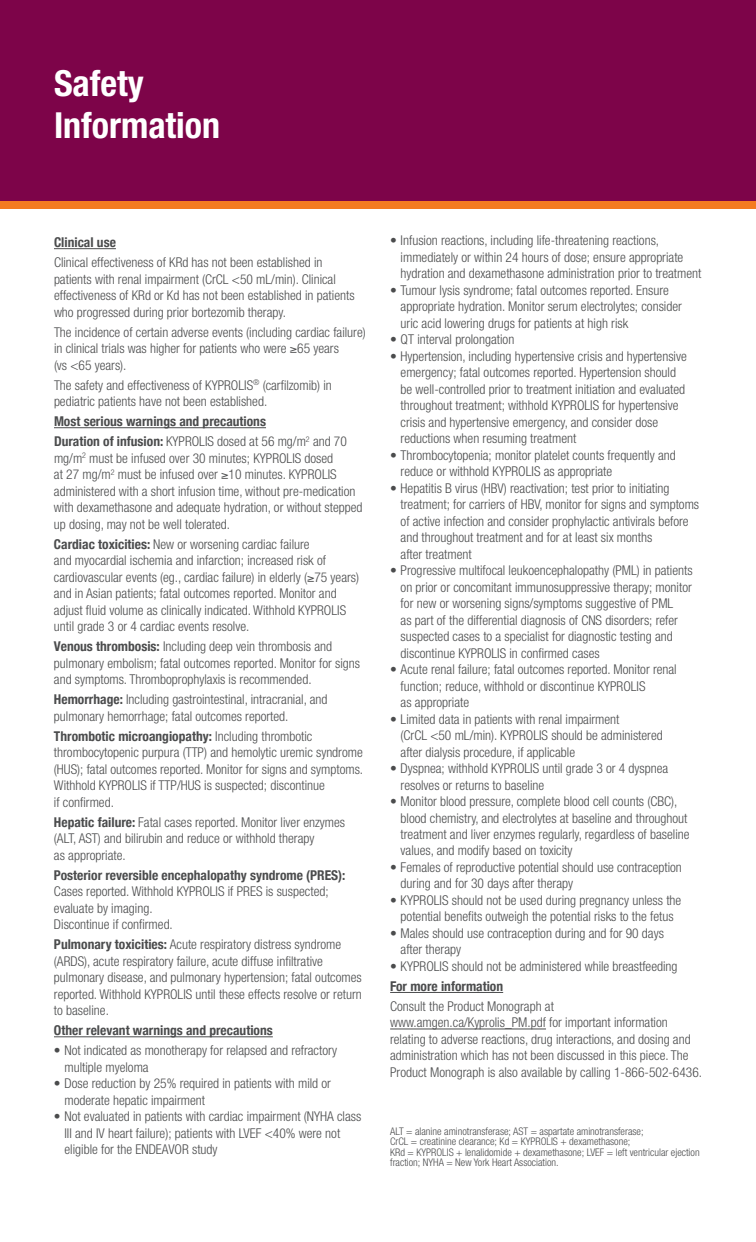
<style>
.page{position:relative;width:756px;height:1242px;background:#fff}
.page>*{position:absolute;margin:0;border:0;box-sizing:border-box;transform-origin:0 0}
.t1{font:700 condensed 36px/42px "Helvetica Neue";color:#fff}
.t2{font:300 condensed 13.5px/16.5px "Helvetica Neue";color:#4b4c4d}
.t3{font:700 condensed 13.5px/20px "Helvetica Neue";color:#4b4c4d}
.t4{font:300 condensed 10.5px/10.5px "Helvetica Neue";color:#4b4c4d}
.s1{font-weight:300}
.s2{font-weight:700}
.s3{font-stretch:normal}
</style>
<div class="page">
<div style="left:0;top:0;width:756px;height:204px;background:#7d0449"></div>
<hr style="left:54px;top:248px;width:62px;height:1px;background:#4b4c4d">
<hr style="left:54px;top:427px;width:212px;height:1px;background:#4b4c4d">
<hr style="left:54px;top:1036px;width:219px;height:1px;background:#4b4c4d">
<hr style="left:390px;top:992px;width:113px;height:1px;background:#4b4c4d">
<hr style="left:390px;top:1029px;width:156px;height:1px;background:#4b4c4d">
<div style="left:0;top:201px;width:756px;height:8px;background:#f47b21"></div>
<h1 class="t1" style="left:54px;top:61px;width:168px">Safety<br>Information</h1>
<p class="t3" style="left:54px;top:232px;width:63px">Clinical use</p>
<p class="t2" style="left:54px;top:254px;width:302px">Clinical effectiveness of KRd has not been established in patients with renal impairment (CrCL &lt;50 mL/min). Clinical effectiveness of KRd or Kd has not been established in patients who progressed during prior bortezomib therapy.</p>
<p class="t2" style="left:54px;top:324px;width:313px">The incidence of certain adverse events (including cardiac failure) in clinical trials was higher for patients who were ≥65 years<br>(vs &lt;65 years).</p>
<p class="t2" style="left:54px;top:377px;width:279px">The safety and effectiveness of KYPROLIS<sup>®</sup> (carfilzomib) in pediatric patients have not been established.</p>
<p class="t3" style="left:54px;top:411px;width:294px">Most serious warnings and precautions<br>Duration of infusion: <span class="s1">KYPROLIS dosed at 56 mg/m</span><sup>2</sup> <span class="s1">and 70</span></p>
<p class="t2" style="left:54px;top:450px;width:310px">mg/m<sup>2</sup> must be infused over 30 minutes; KYPROLIS dosed<br>at 27 mg/m<sup>2</sup> must be infused over ≥10 minutes. KYPROLIS administered with a short infusion time, without pre-medication with dexamethasone and adequate hydration, or without stepped up dosing, may not be well tolerated.</p>
<p class="t2" style="left:54px;top:536px;width:307px"><span class="s2">Cardiac toxicities:</span> New or worsening cardiac failure<br>and myocardial ischemia and infarction; increased risk of cardiovascular events (eg., cardiac failure) in elderly (≥75 years) and in Asian patients; fatal outcomes reported. Monitor and adjust fluid volume as clinically indicated. Withhold KYPROLIS until grade 3 or 4 cardiac events resolve.</p>
<p class="t2" style="left:54px;top:638px;width:308px"><span class="s2">Venous thrombosis:</span> Including deep vein thrombosis and pulmonary embolism; fatal outcomes reported. Monitor for signs and symptoms. Thromboprophylaxis is recommended.</p>
<p class="t2" style="left:54px;top:691px;width:275px"><span class="s2">Hemorrhage:</span> Including gastrointestinal, intracranial, and pulmonary hemorrhage; fatal outcomes reported.</p>
<p class="t2" style="left:54px;top:728px;width:311px"><span class="s2">Thrombotic microangiopathy:</span> Including thrombotic thrombocytopenic purpura (TTP) and hemolytic uremic syndrome (HUS); fatal outcomes reported. Monitor for signs and symptoms.<br>Withhold KYPROLIS if TTP/HUS is suspected; discontinue<br>if confirmed.</p>
<p class="t2" style="left:54px;top:814px;width:293px"><span class="s2">Hepatic failure:</span> Fatal cases reported. Monitor liver enzymes (ALT, AST) and bilirubin and reduce or withhold therapy<br>as appropriate.</p>
<p class="t3" style="left:54px;top:864px;width:293px">Posterior reversible encephalopathy syndrome (PRES):</p>
<p class="t2" style="left:54px;top:883px;width:276px">Cases reported. Withhold KYPROLIS if PRES is suspected; evaluate by imaging.<br>Discontinue if confirmed.</p>
<p class="t2" style="left:54px;top:936px;width:309px"><span class="s2">Pulmonary toxicities:</span> Acute respiratory distress syndrome (ARDS), acute respiratory failure, acute diffuse infiltrative pulmonary disease, and pulmonary hypertension; fatal outcomes reported. Withhold KYPROLIS until these effects resolve or return to baseline.</p>
<p class="t3" style="left:54px;top:1020px;width:220px">Other relevant warnings and precautions</p>
<p class="t2" style="left:64px;top:1042px;width:274px;text-indent:-11px"><span class="s3">•</span> Not indicated as monotherapy for relapsed and refractory multiple myeloma</p>
<p class="t2" style="left:64px;top:1075px;width:268px;text-indent:-11px"><span class="s3">•</span> Dose reduction by 25% required in patients with mild or moderate hepatic impairment</p>
<p class="t2" style="left:64px;top:1108px;width:298px;text-indent:-11px"><span class="s3">•</span> Not evaluated in patients with cardiac impairment (NYHA class<br>III and IV heart failure); patients with LVEF &lt;40% were not eligible for the ENDEAVOR study</p>
<p class="t2" style="left:401px;top:232px;width:302px;text-indent:-11px"><span class="s3">•</span> Infusion reactions, including life-threatening reactions, immediately or within 24 hours of dose; ensure appropriate hydration and dexamethasone administration prior to treatment</p>
<p class="t2" style="left:401px;top:281px;width:283px;text-indent:-11px"><span class="s3">•</span> Tumour lysis syndrome; fatal outcomes reported. Ensure appropriate hydration. Monitor serum electrolytes; consider uric acid lowering drugs for patients at high risk</p>
<p class="t2" style="left:390px;top:331px;width:126px"><span class="s3">•</span> QT interval prolongation</p>
<p class="t2" style="left:401px;top:347px;width:288px;text-indent:-11px"><span class="s3">•</span> Hypertension, including hypertensive crisis and hypertensive emergency; fatal outcomes reported. Hypertension should be well-controlled prior to treatment initiation and evaluated throughout treatment; withhold KYPROLIS for hypertensive crisis and hypertensive emergency, and consider dose reductions when resuming treatment</p>
<p class="t2" style="left:401px;top:446px;width:277px;text-indent:-11px"><span class="s3">•</span> Thrombocytopenia; monitor platelet counts frequently and reduce or withhold KYPROLIS as appropriate</p>
<p class="t2" style="left:401px;top:479px;width:300px;text-indent:-11px"><span class="s3">•</span> Hepatitis B virus (HBV) reactivation; test prior to initiating treatment; for carriers of HBV, monitor for signs and symptoms of active infection and consider prophylactic antivirals before and throughout treatment and for at least six months<br>after treatment</p>
<p class="t2" style="left:401px;top:562px;width:293px;text-indent:-11px"><span class="s3">•</span> Progressive multifocal leukoencephalopathy (PML) in patients on prior or concomitant immunosuppressive therapy; monitor for new or worsening signs/symptoms suggestive of PML<br>as part of the differential diagnosis of CNS disorders; refer suspected cases to a specialist for diagnostic testing and discontinue KYPROLIS in confirmed cases</p>
<p class="t2" style="left:401px;top:661px;width:278px;text-indent:-11px"><span class="s3">•</span> Acute renal failure; fatal outcomes reported. Monitor renal function; reduce, withhold or discontinue KYPROLIS<br>as appropriate</p>
<p class="t2" style="left:401px;top:710px;width:264px;text-indent:-11px"><span class="s3">•</span> Limited data in patients with renal impairment<br>(CrCL &lt;50 mL/min). KYPROLIS should be administered after dialysis procedure, if applicable</p>
<p class="t2" style="left:401px;top:760px;width:269px;text-indent:-11px"><span class="s3">•</span> Dyspnea; withhold KYPROLIS until grade 3 or 4 dyspnea resolves or returns to baseline</p>
<p class="t2" style="left:401px;top:793px;width:290px;text-indent:-11px"><span class="s3">•</span> Monitor blood pressure, complete blood cell counts (CBC), blood chemistry, and electrolytes at baseline and throughout treatment and liver enzymes regularly, regardless of baseline values, and modify based on toxicity</p>
<p class="t2" style="left:401px;top:859px;width:283px;text-indent:-11px"><span class="s3">•</span> Females of reproductive potential should use contraception during and for 30 days after therapy</p>
<p class="t2" style="left:390px;top:892px;width:293px;text-align:center"><span class="s3">•</span> KYPROLIS should not be used during pregnancy unless the potential benefits outweigh the potential risks to the fetus</p>
<p class="t2" style="left:401px;top:925px;width:265px;text-indent:-11px"><span class="s3">•</span> Males should use contraception during and for 90 days after therapy</p>
<p class="t2" style="left:390px;top:956px;width:289px;line-height:20px"><span class="s3">•</span> KYPROLIS should not be administered while breastfeeding<br><span class="s2">For more information</span></p>
<p class="t2" style="left:390px;top:998px;width:314px">Consult the Product Monograph at www.amgen.ca/Kyprolis_PM.pdf for important information relating to adverse reactions, drug interactions, and dosing and administration which has not been discussed in this piece. The Product Monograph is also available by calling 1-866-502-6436.</p>
<p class="t4" style="left:390px;top:1126px;width:311px">ALT = alanine aminotransferase; AST = aspartate aminotransferase;<br>CrCL = creatinine clearance; Kd = KYPROLIS + dexamethasone;<br>KRd = KYPROLIS + lenalidomide + dexamethasone; LVEF = left ventricular ejection fraction; NYHA = New York Heart Association.</p>
</div>
